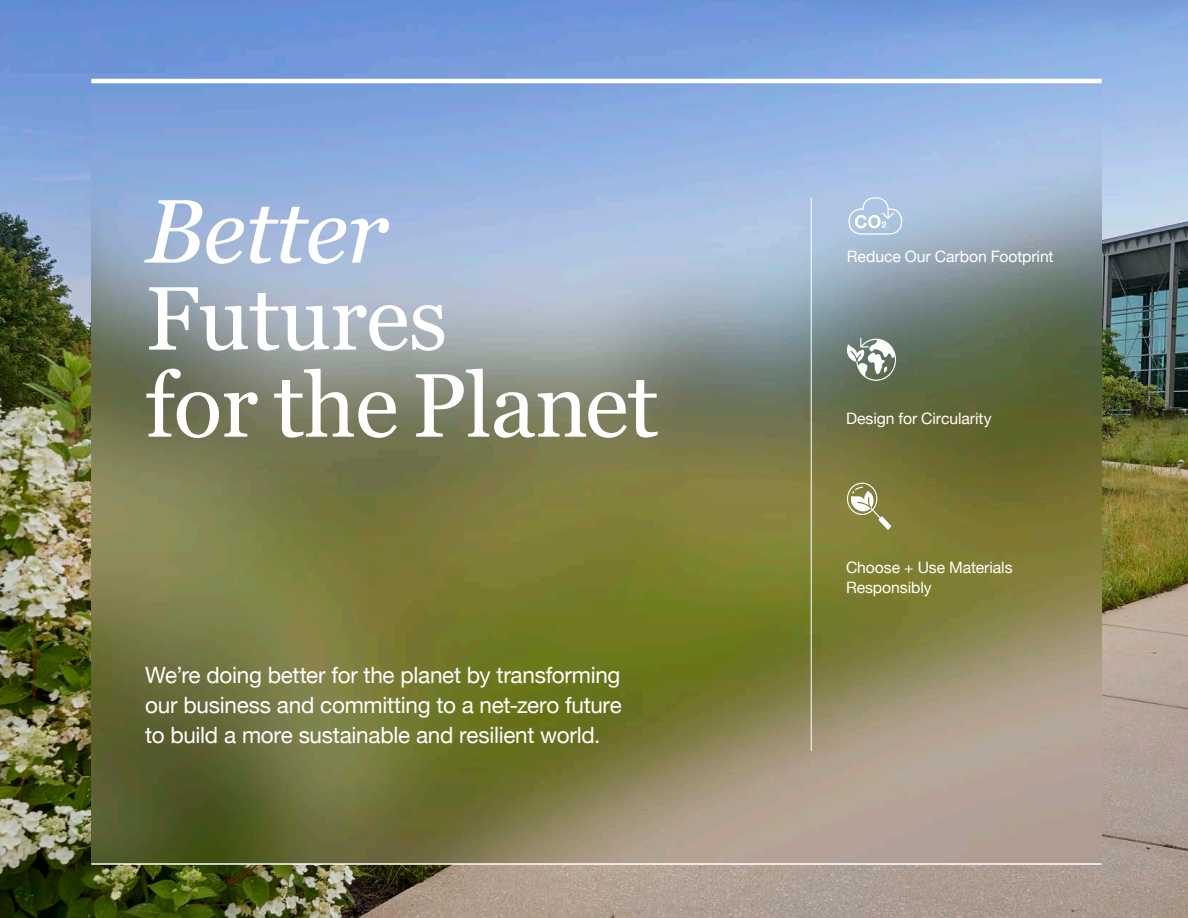
<style>
.page{position:relative;width:1188px;height:918px;background:#fff}
.page>*{position:absolute;margin:0;border:0;box-sizing:border-box;transform-origin:0 0}
.Better_Futures_Title{font:90px "Georgia Pro";letter-spacing:-.01em;color:#fff}
.Better_Futures_Title-2{font:italic 90px "Georgia Pro";letter-spacing:-.01em;color:#fff}
.Better_Futures_Title-3{font:22.5px/30px "Helvetica Neue";letter-spacing:-.01em;color:#fff;text-align:justify}
.Better_Futures_Title-4{font:15.75px/19.5px "Helvetica Neue";letter-spacing:-.005em;color:#fff}
</style>
<div class="page">
<img style="left:0;top:0;width:1188px;height:918px">
<img style="left:91px;top:83px;width:1011px;height:780px">
<hr style="left:91px;top:79px;width:1011px;height:4px;background:#fff">
<hr style="left:811px;top:198px;width:1px;height:553px;background:#fff">
<svg style="left:848px;top:197px;width:54px;height:38px;background:#bccee5"></svg>
<hr style="left:91px;top:863px;width:1011px;height:2px;background:#fff">
<svg style="left:847px;top:338px;width:49px;height:43px"></svg>
<svg style="left:847px;top:483px;width:44px;height:47px"></svg>
<p class="Better_Futures_Title-2" style="left:145px;top:180px;width:245px">Better</p>
<p class="Better_Futures_Title" style="left:145px;top:267px;width:304px">Futures</p>
<p class="Better_Futures_Title" style="left:145px;top:354px;width:515px">for the Planet</p>
<p class="Better_Futures_Title-3" style="left:145px;top:661px;width:478px">We’re doing better for the planet by transforming our business and committing to a net-zero future to build a more sustainable and resilient world.</p>
<p class="Better_Futures_Title-4" style="left:847px;top:247px;width:208px">Reduce Our Carbon Footprint</p>
<p class="Better_Futures_Title-4" style="left:846px;top:410px;width:147px">Design for Circularity</p>
<p class="Better_Futures_Title-4" style="left:846px;top:559px;width:168px">Choose + Use Materials<br>Responsibly</p>
</div>
